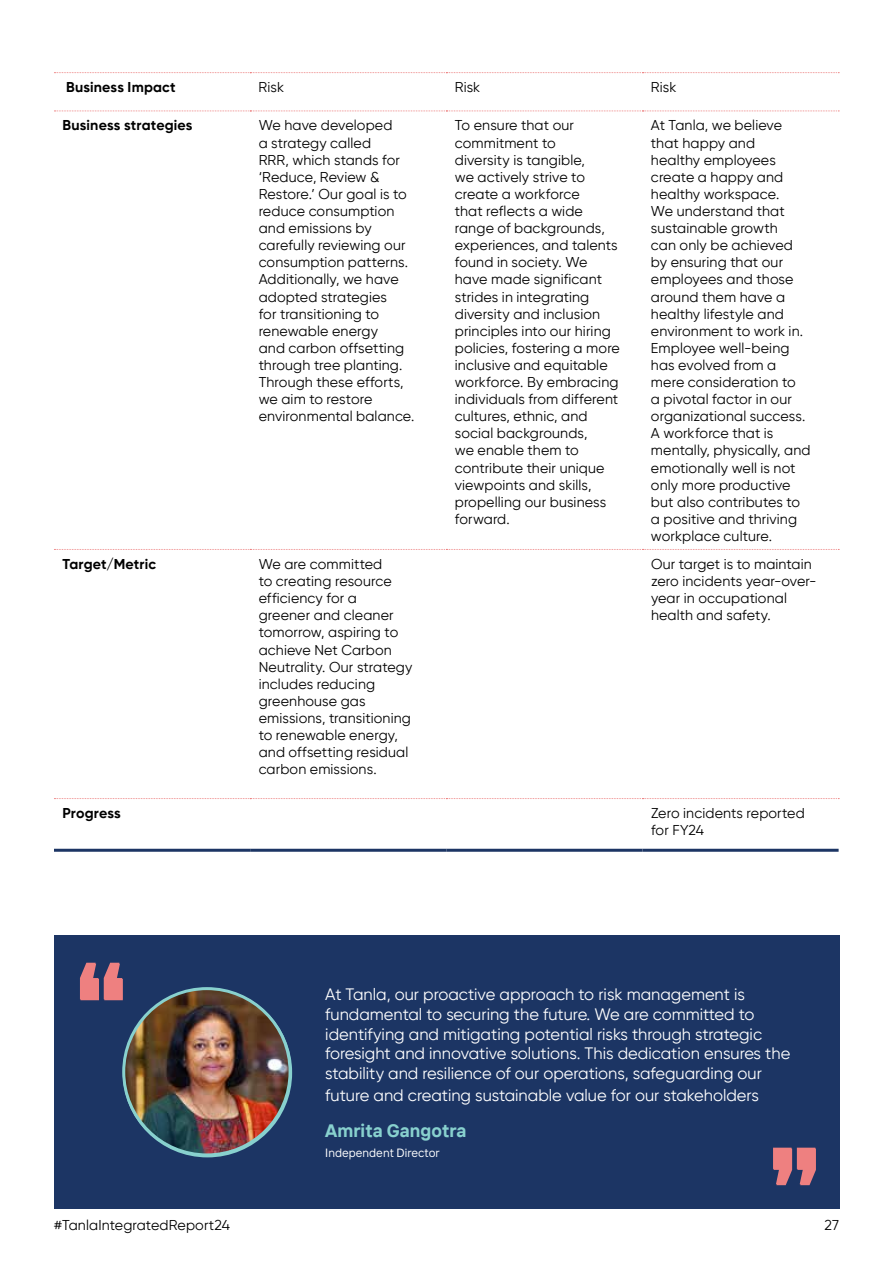
<style>
.page{position:relative;width:893px;height:1263px;background:#fff}
.page>*{position:absolute;margin:0;border:0;box-sizing:border-box;transform-origin:0 0}
.t1{font:700 18px "TT Interphases";color:#88d1ce}
.t2{font:16.5px/19.8px "Gilroy";color:#fff}
.t3{font:14.25px/17.1px "Gilroy";letter-spacing:.01em;color:#000}
.t4{font:700 14.25px "Gilroy";letter-spacing:.01em;color:#000}
.t5{font:12px "TT Interphases";color:#fff}
</style>
<div class="page">
<svg style="left:54px;top:72px;width:785px;height:1px"></svg>
<svg style="left:54px;top:111px;width:785px;height:1px"></svg>
<svg style="left:54px;top:549px;width:785px;height:1px"></svg>
<svg style="left:54px;top:798px;width:785px;height:1px"></svg>
<hr style="left:54px;top:849px;width:196px;height:3px;background:#1c3564">
<hr style="left:250px;top:849px;width:196px;height:3px;background:#1c3564">
<hr style="left:446px;top:849px;width:196px;height:3px;background:#1c3564">
<hr style="left:642px;top:849px;width:197px;height:3px;background:#1c3564">
<div style="left:54px;top:935px;width:785px;height:273px;background:#1c3564"></div>
<svg style="left:80px;top:963px;width:43px;height:37px"></svg>
<svg style="left:773px;top:1148px;width:43px;height:37px"></svg>
<img style="left:124px;top:988px;width:166px;height:167px;border-radius:83px">
<p class="t4" style="left:66px;top:78px;width:111px">Business Impact</p>
<p class="t3" style="left:259px;top:79px;width:27px">Risk</p>
<p class="t3" style="left:455px;top:79px;width:27px">Risk</p>
<p class="t3" style="left:651px;top:79px;width:27px">Risk</p>
<p class="t4" style="left:63px;top:117px;width:132px">Business strategies</p>
<p class="t3" style="left:259px;top:117px;width:157px">We have developed<br>a strategy called<br>RRR, which stands for ‘Reduce, Review &amp;<br>Restore.’ Our goal is to reduce consumption and emissions by carefully reviewing our consumption patterns.<br>Additionally, we have adopted strategies<br>for transitioning to renewable energy<br>and carbon offsetting through tree planting.<br>Through these efforts, we aim to restore environmental balance.</p>
<p class="t3" style="left:455px;top:117px;width:167px">To ensure that our commitment to<br>diversity is tangible,<br>we actively strive to create a workforce<br>that reflects a wide range of backgrounds, experiences, and talents found in society. We have made significant strides in integrating diversity and inclusion principles into our hiring policies, fostering a more inclusive and equitable workforce. By embracing individuals from different cultures, ethnic, and social backgrounds,<br>we enable them to contribute their unique viewpoints and skills, propelling our business forward.</p>
<p class="t3" style="left:651px;top:117px;width:161px">At Tanla, we believe that happy and<br>healthy employees create a happy and healthy workspace.<br>We understand that sustainable growth<br>can only be achieved by ensuring that our employees and those around them have a healthy lifestyle and environment to work in.<br>Employee well-being has evolved from a mere consideration to<br>a pivotal factor in our organizational success.<br>A workforce that is mentally, physically, and emotionally well is not only more productive but also contributes to a positive and thriving workplace culture.</p>
<p class="t4" style="left:63px;top:555px;width:95px">Target/Metric</p>
<p class="t3" style="left:259px;top:555px;width:155px">We are committed<br>to creating resource efficiency for a<br>greener and cleaner tomorrow, aspiring to achieve Net Carbon<br>Neutrality. Our strategy includes reducing greenhouse gas emissions, transitioning to renewable energy, and offsetting residual carbon emissions.</p>
<p class="t3" style="left:651px;top:555px;width:167px">Our target is to maintain zero incidents year-over&shy;year in occupational health and safety.</p>
<p class="t4" style="left:63px;top:804px;width:60px">Progress</p>
<p class="t3" style="left:651px;top:804px;width:155px">Zero incidents reported for FY24</p>
<p class="t2" style="left:325px;top:984px;width:466px">At Tanla, our proactive approach to risk management is fundamental to securing the future. We are committed to identifying and mitigating potential risks through strategic foresight and innovative solutions. This dedication ensures the stability and resilience of our operations, safeguarding our</p>
<p class="t2" style="left:325px;top:1085px;width:435px">future and creating sustainable value for our stakeholders</p>
<p class="t1" style="left:325px;top:1118px;width:143px">Amrita Gangotra</p>
<p class="t5" style="left:325px;top:1145px;width:116px">Independent Director</p>
<p class="t3" style="left:54px;top:1216px;width:178px">#TanlaIntegratedReport24</p>
<p class="t3" style="left:824px;top:1216px;width:16px">27</p>
</div>
